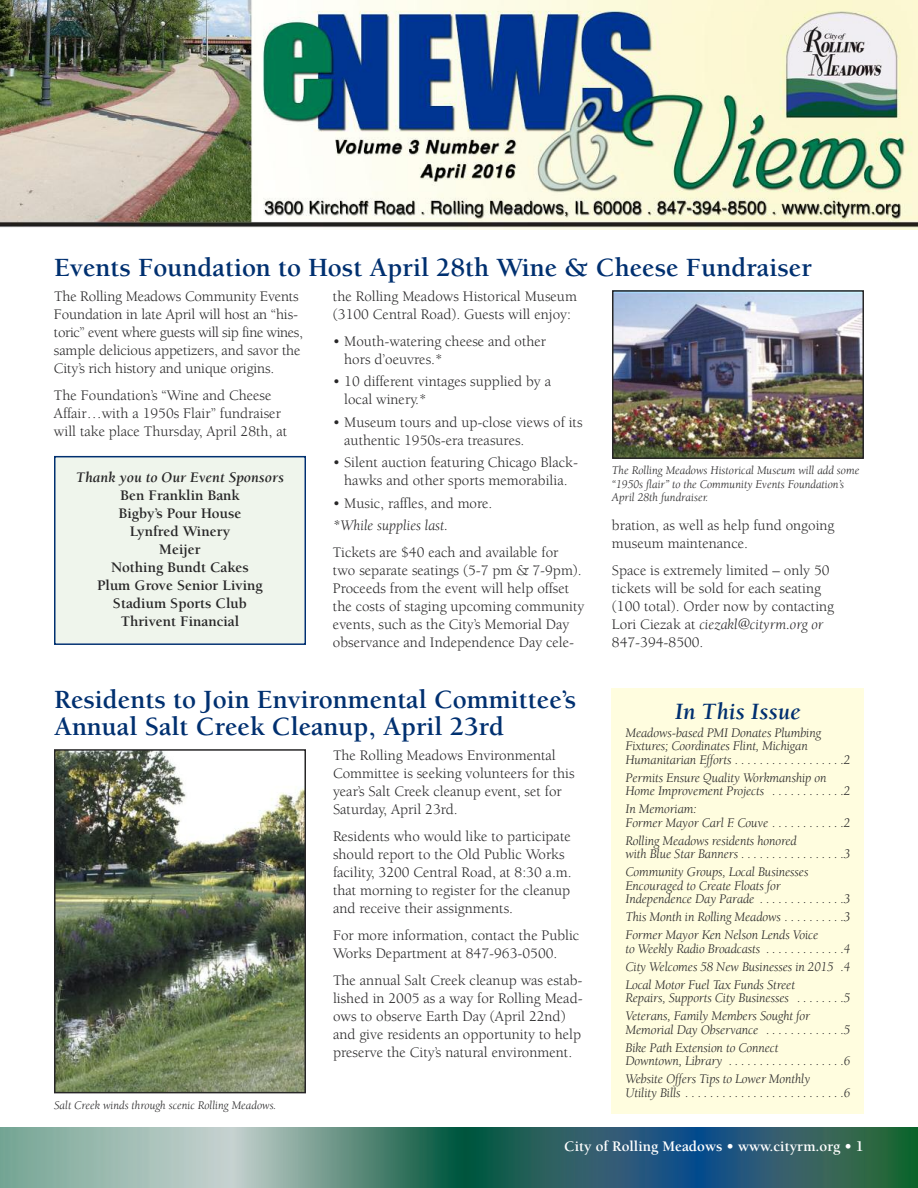
<style>
.page{position:relative;width:918px;height:1188px;background:#fff}
.page>*{position:absolute;margin:0;border:0;box-sizing:border-box;transform-origin:0 0}
.t1{font:700 27px/27px "Berkeley";color:#003070}
.t2{font:italic 700 24px "Berkeley";color:#003070}
.t3{font:15px/18px "Berkeley";color:#272627}
.t4{font:700 15px/18px "Berkeley";color:#272627;text-align:center}
.t5{font:700 15px "Berkeley";color:#fff}
.t6{font:italic 700 15px "Berkeley";color:#272627}
.t7{font:italic 15px "Berkeley";color:#272627}
.t8{font:italic 13.5px/13.5px "Berkeley";letter-spacing:-.01em;color:#272627}
.t9{font:italic 12px/13.5px "Berkeley";color:#272627}
.s1{font-style:italic}
</style>
<div class="page">
<img style="left:0;top:0;width:918px;height:230px">
<img style="left:0;top:1127px;width:918px;height:61px">
<div style="left:612px;top:688px;width:252px;height:426px;background:#fffddf"></div>
<img style="left:57px;top:752px;width:246px;height:338px">
<div style="left:54px;top:749px;width:252px;height:344px;border:2px solid #272627"></div>
<img style="left:615px;top:293px;width:246px;height:163px">
<div style="left:612px;top:290px;width:252px;height:169px;border:2px solid #272627"></div>
<div style="left:56px;top:457px;width:248px;height:186px;background:#eff5ec"></div>
<div style="left:54px;top:456px;width:252px;height:189px;border:2px solid #003070"></div>
<h1 class="t1" style="left:54px;top:256px;width:759px">Events Foundation to Host April 28th Wine &amp; Cheese Fundraiser</h1>
<p class="t3" style="left:54px;top:288px;width:251px">The Rolling Meadows Community Events Foundation in late April will host an “his&shy;toric” event where guests will sip fine wines, sample delicious appetizers, and savor the City’s rich history and unique origins.</p>
<p class="t3" style="left:54px;top:387px;width:235px">The Foundation’s “Wine and Cheese<br>Affair…with a 1950s Flair” fundraiser will take place Thursday, April 28th, at</p>
<p class="t6" style="left:76px;top:471px;width:209px">Thank you to Our Event Sponsors</p>
<p class="t4" style="left:97px;top:487px;width:167px">Ben Franklin Bank<br>Bigby’s Pour House<br>Lynfred Winery<br>Meijer<br>Nothing Bundt Cakes<br>Plum Grove Senior Living<br>Stadium Sports Club<br>Thrivent Financial</p>
<p class="t3" style="left:333px;top:288px;width:245px">the Rolling Meadows Historical Museum (3100 Central Road). Guests will enjoy:</p>
<p class="t3" style="left:344px;top:333px;width:204px;text-indent:-11px">• Mouth-watering cheese and other hors d’oeuvres.*</p>
<p class="t3" style="left:344px;top:374px;width:208px;text-indent:-11px">• 10 different vintages supplied by a local winery.*</p>
<p class="t3" style="left:344px;top:414px;width:240px;text-indent:-11px">• Museum tours and up-close views of its authentic 1950s-era treasures.</p>
<p class="t3" style="left:333px;top:455px;width:247px;text-align:center">• Silent auction featuring Chicago Black&shy;hawks and other sports memorabilia.</p>
<p class="t3" style="left:333px;top:495px;width:161px">• Music, raffles, and more.</p>
<p class="t7" style="left:333px;top:520px;width:117px">*While supplies last.</p>
<p class="t3" style="left:333px;top:545px;width:253px">Tickets are $40 each and available for two separate seatings (5-7 pm &amp; 7-9pm).<br>Proceeds from the event will help offset the costs of staging upcoming community events, such as the City’s Memorial Day observance and Independence Day cele-</p>
<h1 class="t1" style="left:54px;top:688px;width:524px">Residents to Join Environmental Committee’s<br>Annual Salt Creek Cleanup, April 23rd</h1>
<p class="t9" style="left:54px;top:1099px;width:224px">Salt Creek winds through scenic Rolling Meadows.</p>
<p class="t3" style="left:333px;top:747px;width:243px">The Rolling Meadows Environmental Committee is seeking volunteers for this year’s Salt Creek cleanup event, set for Saturday, April 23rd.</p>
<p class="t3" style="left:333px;top:828px;width:240px">Residents who would like to participate should report to the Old Public Works facility, 3200 Central Road, at 8:30 a.m. that morning to register for the cleanup and receive their assignments.</p>
<p class="t3" style="left:333px;top:927px;width:248px">For more information, contact the Public<br>Works Department at 847-963-0500.</p>
<p class="t3" style="left:333px;top:972px;width:251px">The annual Salt Creek cleanup was estab&shy;lished in 2005 as a way for Rolling Mead&shy;ows to observe Earth Day (April 22nd) and give residents an opportunity to help preserve the City’s natural environment.</p>
<p class="t9" style="left:612px;top:465px;width:249px">The Rolling Meadows Historical Museum will add some “1950s flair” to the Community Events Foundation’s<br>April 28th fundraiser.</p>
<p class="t3" style="left:612px;top:518px;width:224px">bration, as well as help fund ongoing museum maintenance.</p>
<p class="t3" style="left:612px;top:563px;width:224px">Space is extremely limited – only 50 tickets will be sold for each seating (100 total). Order now by contacting<br>Lori Ciezak at <span class="s1">ciezakl@cityrm.org or<br></span>847-394-8500.</p>
<h2 class="t2" style="left:675px;top:702px;width:127px">In This Issue</h2>
<p class="t8" style="left:625px;top:727px;width:226px">Meadows-based PMI Donates Plumbing<br>Fixtures; Coordinates Flint, Michigan<br>Humanitarian Efforts . . . . . . . . . . . . . . . . . .2</p>
<p class="t8" style="left:625px;top:772px;width:226px">Permits Ensure Quality Workmanship on<br>Home Improvement Projects . . . . . . . . . . . .2</p>
<p class="t8" style="left:625px;top:804px;width:226px">In Memoriam:<br>Former Mayor Carl F. Couve . . . . . . . . . . . .2</p>
<p class="t8" style="left:625px;top:835px;width:226px">Rolling Meadows residents honored<br>with Blue Star Banners . . . . . . . . . . . . . . . . .3</p>
<p class="t8" style="left:625px;top:867px;width:226px">Community Groups, Local Businesses<br>Encouraged to Create Floats for<br>Independence Day Parade . . . . . . . . . . . . . .3</p>
<p class="t8" style="left:625px;top:909px;width:226px;line-height:18px">This Month in Rolling Meadows . . . . . . . . . .3<br>Former Mayor Ken Nelson Lends Voice</p>
<p class="t8" style="left:625px;top:941px;width:226px;line-height:18px;text-align:justify">to Weekly Radio Broadcasts . . . . . . . . . . . . .4<br>City Welcomes 58 New Businesses in 2015 .4<br>Local Motor Fuel Tax Funds Street</p>
<p class="t8" style="left:625px;top:990px;width:226px;line-height:18px">Repairs, Supports City Businesses . . . . . . . .5<br>Veterans, Family Members Sought for</p>
<p class="t8" style="left:625px;top:1022px;width:226px;line-height:18px">Memorial Day Observance . . . . . . . . . . . . .5<br>Bike Path Extension to Connect</p>
<p class="t8" style="left:625px;top:1053px;width:226px;line-height:18px">Downtown, Library . . . . . . . . . . . . . . . . . . .6<br>Website Offers Tips to Lower Monthly</p>
<p class="t8" style="left:625px;top:1087px;width:226px">Utility Bills . . . . . . . . . . . . . . . . . . . . . . . . . .6</p>
<p class="t5" style="left:564px;top:1141px;width:301px">City of Rolling Meadows • www.cityrm.org • 1</p>
</div>
